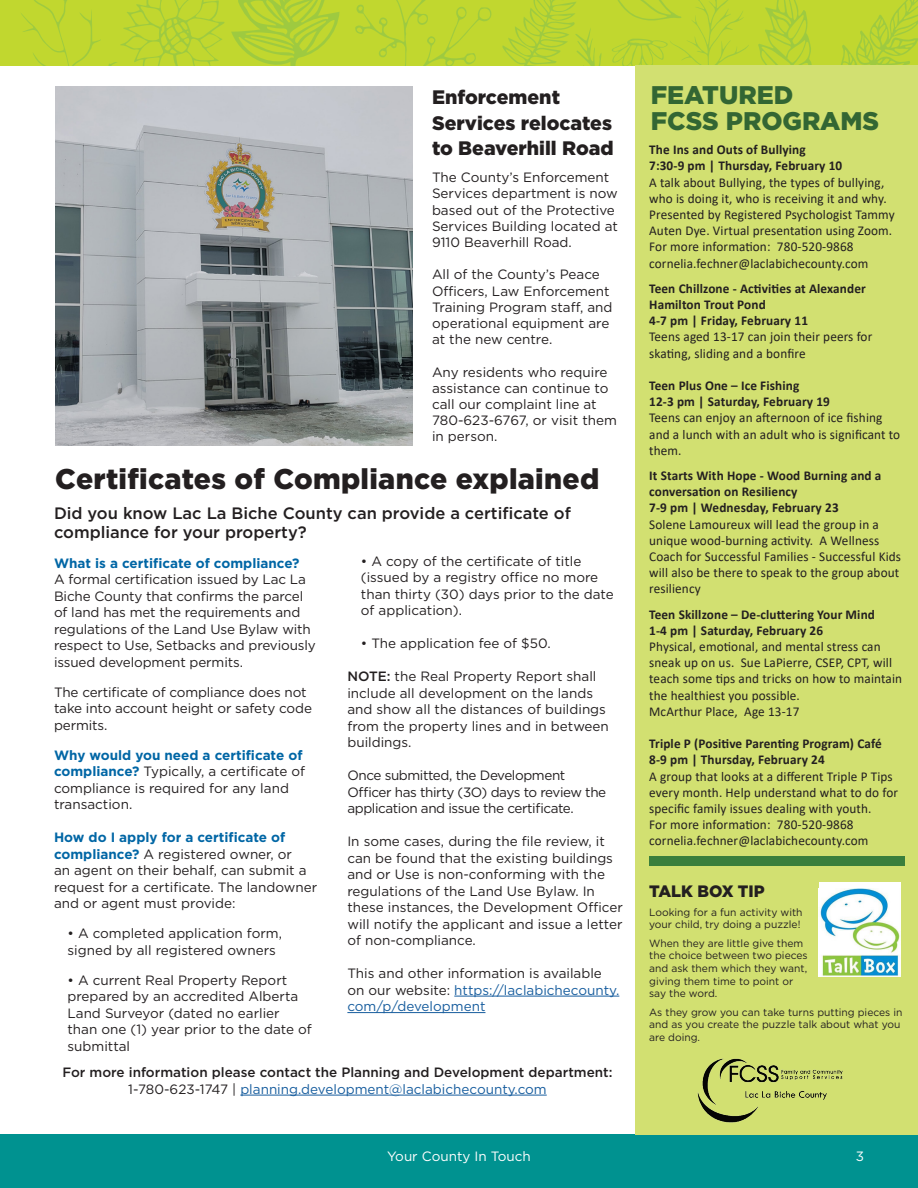
<style>
.page{position:relative;width:918px;height:1188px;background:#fff}
.page>*{position:absolute;margin:0;border:0;box-sizing:border-box;transform-origin:0 0}
.t1{font:900 28.5px "Gotham";letter-spacing:.01em;color:#231f20}
.Sidebar_Headlines{font:900 25.5px "Gotham";color:#363}
.t2{font:900 19.5px/25.5px "Gotham";color:#231f20}
.t3{font:500 16.5px/19.8px "Gotham";color:#231f20}
.Dates{font:900 16.5px "Gotham";color:#231f20}
.t4{font:13.5px/16.5px "Gotham";color:#231f20}
.Dates-2{font:13.5px/16.2px "Calibri";letter-spacing:.01em;color:#231f20}
.Dates-3{font:700 13.5px/16.2px "Calibri";letter-spacing:.01em;color:#231f20}
.t5{font:13.5px/16.5px "Gotham";letter-spacing:-.03em;color:#231f20}
.t6{font:500 13.5px "Gotham";color:#231f20}
.t7{font:13.5px "Gotham";color:#175d9e}
.t8{font:13.5px "Gotham";color:#fff}
.t9{font:10.5px/12.6px "Gotham";color:#231f20}
.s1{font-weight:700;color:#0166a5}
.s2{font-weight:500}
.s3{color:#175d9e}
.s4{color:#231f20}
</style>
<div class="page">
<div style="left:0;top:1135px;width:918px;height:53px;background:#009290"></div>
<div style="left:0;top:0;width:918px;height:65px;background:#c1d72f"></div>
<svg style="left:21px;top:0;width:204px;height:65px"></svg>
<svg style="left:355px;top:0;width:136px;height:65px"></svg>
<svg style="left:758px;top:0;width:54px;height:65px"></svg>
<svg style="left:841px;top:0;width:77px;height:65px"></svg>
<svg style="left:231px;top:0;width:109px;height:65px"></svg>
<svg style="left:502px;top:0;width:247px;height:65px"></svg>
<div style="left:635px;top:65px;width:283px;height:1070px;background:#d2e071"></div>
<div style="left:649px;top:857px;width:255px;height:9px;background:#3a7f3c"></div>
<div style="left:819px;top:882px;width:81px;height:95px;background:#fff"></div>
<img style="left:820px;top:888px;width:80px;height:89px">
<hr style="left:454px;top:996px;width:165px;height:1px;background:#175d9e">
<hr style="left:347px;top:1012px;width:138px;height:1px;background:#175d9e">
<img style="left:697px;top:1058px;width:146px;height:65px">
<hr style="left:240px;top:1095px;width:307px;height:1px;background:#175d9e">
<img style="left:56px;top:86px;width:356px;height:360px">
<p class="t2" style="left:432px;top:84px;width:183px">Enforcement<br>Services relocates to Beaverhill Road</p>
<p class="t4" style="left:432px;top:169px;width:188px">The County’s Enforcement<br>Services department is now based out of the Protective<br>Services Building located at<br>9110 Beaverhill Road.</p>
<p class="t4" style="left:432px;top:266px;width:182px">All of the County’s Peace<br>Officers, Law Enforcement<br>Training Program staff, and operational equipment are at the new centre.</p>
<p class="t4" style="left:432px;top:363px;width:186px">Any residents who require assistance can continue to call our complaint line at<br>780-623-6767, or visit them in person.</p>
<p class="t1" style="left:55px;top:462px;width:546px">Certificates of Compliance explained</p>
<p class="t3" style="left:54px;top:503px;width:518px">Did you know Lac La Biche County can provide a certificate of compliance for your property?</p>
<p class="t4" style="left:54px;top:554px;width:263px"><span class="s1">What is a certificate of compliance?<br></span>A formal certification issued by Lac La Biche County that confirms the parcel of land has met the requirements and regulations of the Land Use Bylaw with respect to Use, Setbacks and previously issued development permits.</p>
<p class="t4" style="left:54px;top:683px;width:259px">The certificate of compliance does not take into account height or safety code permits.</p>
<p class="t4" style="left:54px;top:746px;width:253px"><span class="s1">Why would you need a certificate of compliance?</span> Typically, a certificate of compliance is required for any land transaction.</p>
<p class="t4" style="left:54px;top:829px;width:265px"><span class="s1">How do I apply for a certificate of compliance?</span> A registered owner, or<br>an agent on their behalf, can submit a request for a certificate. The landowner and or agent must provide:</p>
<p class="t4" style="left:68px;top:925px;width:216px">• A completed application form, signed by all registered owners</p>
<p class="t4" style="left:68px;top:971px;width:246px">• A current Real Property Report prepared by an accredited Alberta<br>Land Surveyor (dated no earlier than one (1) year prior to the date of submittal</p>
<p class="t4" style="left:361px;top:552px;width:254px">• A copy of the certificate of title (issued by a registry office no more than thirty (30) days prior to the date of application).</p>
<p class="t4" style="left:361px;top:635px;width:191px">• The application fee of $50.</p>
<p class="t4" style="left:347px;top:668px;width:263px"><span class="s2">NOTE:</span> the Real Property Report shall include all development on the lands and show all the distances of buildings from the property lines and in between buildings.</p>
<p class="t5" style="left:347px;top:767px;width:260px">Once submitted, the Development<br>Officer has thirty (3O) days to review the application and issue the certificate.</p>
<p class="t4" style="left:347px;top:833px;width:277px">In some cases, during the file review, it can be found that the existing buildings and or Use is non-conforming with the regulations of the Land Use Bylaw. In these instances, the Development Officer will notify the applicant and issue a letter of non-compliance.</p>
<p class="t4" style="left:347px;top:965px;width:273px">This and other information is available on our website: <span class="s3">https://laclabichecounty. com/p/development</span></p>
<p class="t6" style="left:62px;top:1064px;width:552px">For more information please contact the Planning and Development department:</p>
<p class="t7" style="left:128px;top:1080px;width:420px"><span class="s4">1-780-623-1747 |</span> planning.development@laclabichecounty.com</p>
<p class="Sidebar_Headlines" style="left:651px;top:80px;width:144px">FEATURED</p>
<p class="Sidebar_Headlines" style="left:651px;top:106px;width:230px">FCSS PROGRAMS</p>
<p class="Dates-3" style="left:649px;top:141px;width:158px">The Ins and Outs of Bullying</p>
<p class="Dates-3" style="left:649px;top:158px;width:195px">7:30-9 pm | Thursday, February 10</p>
<p class="Dates-2" style="left:649px;top:174px;width:247px">A talk about Bullying, the types of bullying, who is doing it, who is receiving it and why.<br>Presented by Registered Psychologist Tammy Auten Dye. Virtual presentation using Zoom.</p>
<p class="Dates-2" style="left:649px;top:238px;width:206px">For more information: 780-520-9868</p>
<p class="Dates-2" style="left:649px;top:255px;width:221px">cornelia.fechner@laclabichecounty.com</p>
<p class="Dates-3" style="left:649px;top:280px;width:218px">Teen Chillzone - Activities at Alexander<br>Hamilton Trout Pond</p>
<p class="Dates-3" style="left:649px;top:312px;width:160px">4-7 pm | Friday, February 11</p>
<p class="Dates-2" style="left:649px;top:328px;width:225px">Teens aged 13-17 can join their peers for skating, sliding and a bonfire</p>
<p class="Dates-3" style="left:649px;top:377px;width:152px">Teen Plus One – Ice Fishing</p>
<p class="Dates-3" style="left:649px;top:393px;width:182px">12-3 pm | Saturday, February 19</p>
<p class="Dates-2" style="left:649px;top:409px;width:253px">Teens can enjoy an afternoon of ice fishing and a lunch with an adult who is significant to them.</p>
<p class="Dates-3" style="left:649px;top:467px;width:234px">It Starts With Hope - Wood Burning and a conversation on Resiliency</p>
<p class="Dates-3" style="left:649px;top:500px;width:191px">7-9 pm | Wednesday, February 23</p>
<p class="Dates-2" style="left:649px;top:516px;width:253px">Solene Lamoureux will lead the group in a unique wood-burning activity. A Wellness Coach for Successful Families - Successful Kids will also be there to speak to the group about resiliency</p>
<p class="Dates-3" style="left:649px;top:606px;width:227px">Teen Skillzone – De-cluttering Your Mind</p>
<p class="Dates-3" style="left:649px;top:622px;width:175px">1-4 pm | Saturday, February 26</p>
<p class="Dates-2" style="left:649px;top:638px;width:254px">Physical, emotional, and mental stress can sneak up on us. Sue LaPierre, CSEP, CPT, will teach some tips and tricks on how to maintain the healthiest you possible.</p>
<p class="Dates-2" style="left:649px;top:703px;width:152px">McArthur Place, Age 13-17</p>
<p class="Dates-3" style="left:649px;top:735px;width:234px">Triple P (Positive Parenting Program) Café</p>
<p class="Dates-3" style="left:649px;top:752px;width:177px">8-9 pm | Thursday, February 24</p>
<p class="Dates-2" style="left:649px;top:768px;width:245px">A group that looks at a different Triple P Tips</p>
<p class="Dates-2" style="left:649px;top:784px;width:250px">every month. Help understand what to do for specific family issues dealing with youth.</p>
<p class="Dates-2" style="left:649px;top:816px;width:206px">For more information: 780-520-9868</p>
<p class="Dates-2" style="left:649px;top:832px;width:221px">cornelia.fechner@laclabichecounty.com</p>
<p class="Dates" style="left:649px;top:882px;width:117px">TALK BOX TIP</p>
<p class="t9" style="left:649px;top:905px;width:155px">Looking for a fun activity with your child, try doing a puzzle!</p>
<p class="t9" style="left:649px;top:937px;width:160px">When they are little give them the choice between two pieces and ask them which they want, giving them time to point or</p>
<p class="t9" style="left:649px;top:987px;width:70px">say the word.</p>
<p class="t9" style="left:649px;top:1006px;width:255px">As they grow you can take turns putting pieces in and as you create the puzzle talk about what you are doing.</p>
<p class="t8" style="left:387px;top:1147px;width:145px">Your County In Touch</p>
<p class="t8" style="left:856px;top:1147px;width:10px">3</p>
</div>
